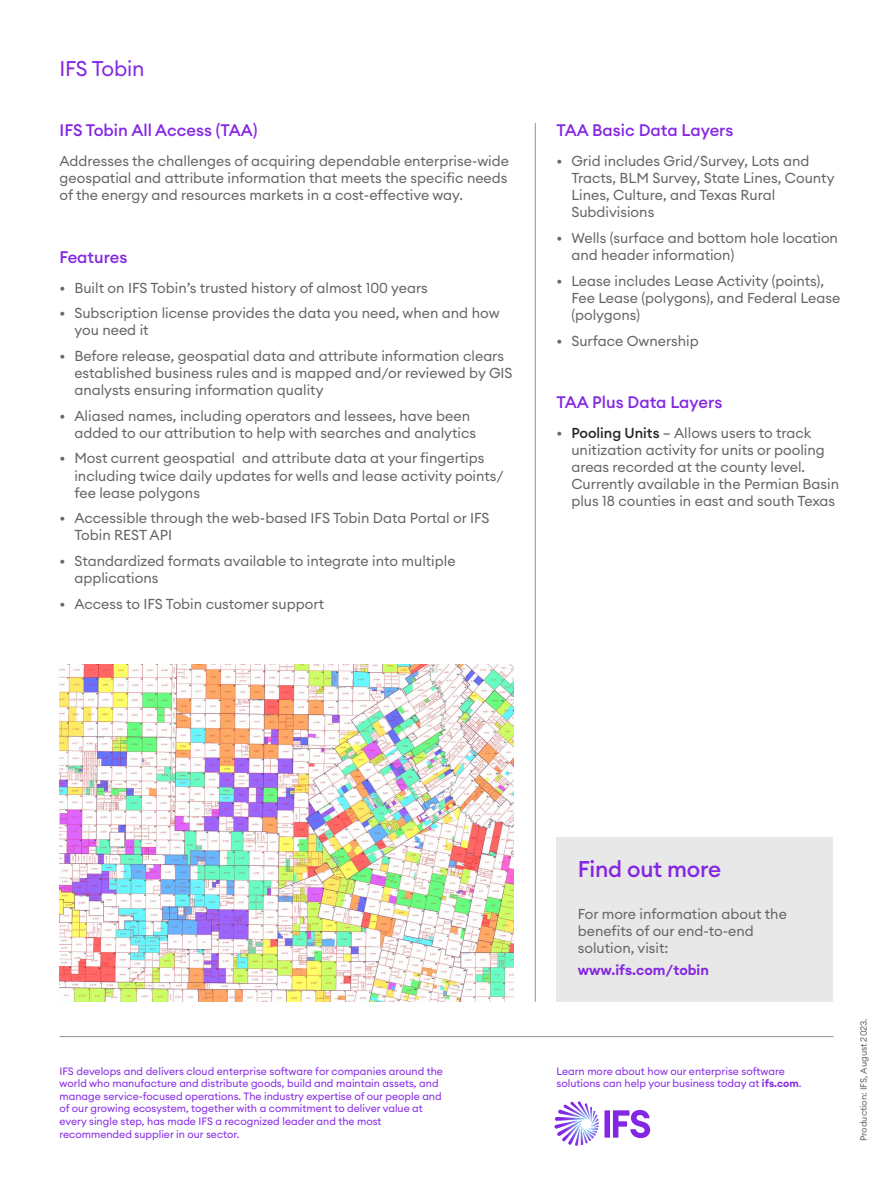
<style>
.page{position:relative;width:893px;height:1191px;background:#fff}
.page>*{position:absolute;margin:0;border:0;box-sizing:border-box;transform-origin:0 0}
.t1{font:500 22.5px "Euclid Circular A";letter-spacing:-.01em;color:#8526e3}
.t2{font:21px "Euclid Circular A";letter-spacing:-.01em;color:#8427e2}
.t3{font:500 16.5px "Euclid Circular A";color:#8427e2}
.t4{font:14.25px/17.1px "Euclid Circular A";color:#656565}
.t5{font:600 14.25px "Euclid Circular A";color:#8427e2}
.t6{font:10.5px/12.6px "Euclid Circular A";color:#8526e3}
.t7{font:9px "Euclid Circular A";color:#656565}
.s1{font-weight:500;color:#242424}
.s2{font-weight:600;color:#8427e2}
</style>
<div class="page">
<hr style="left:535px;top:123px;width:1px;height:878px;background:#919191">
<hr style="left:60px;top:1036px;width:773px;height:1px;background:#919191">
<svg style="left:554px;top:1101px;width:96px;height:44px"></svg>
<div style="left:556px;top:837px;width:277px;height:164px;background:#e8e8e8"></div>
<img style="left:60px;top:664px;width:454px;height:337px">
<h2 class="t2" style="left:60px;top:55px;width:87px">IFS Tobin</h2>
<p class="t3" style="left:60px;top:120px;width:200px">IFS Tobin All Access (TAA)</p>
<p class="t4" style="left:60px;top:152px;width:451px;text-align:justify">Addresses the challenges of acquiring dependable enterprise-wide geospatial and attribute information that meets the specific needs of the energy and resources markets in a cost-effective way.</p>
<p class="t3" style="left:60px;top:246px;width:69px">Features</p>
<p class="t4" style="left:60px;top:279px;width:370px">• Built on IFS Tobin’s trusted history of almost 100 years</p>
<p class="t4" style="left:74px;top:304px;width:427px;text-indent:-15px">• Subscription license provides the data you need, when and how you need it</p>
<p class="t4" style="left:74px;top:347px;width:440px;text-indent:-15px">• Before release, geospatial data and attribute information clears established business rules and is mapped and/or reviewed by GIS analysts ensuring information quality</p>
<p class="t4" style="left:74px;top:407px;width:403px;text-indent:-15px">• Aliased names, including operators and lessees, have been added to our attribution to help with searches and analytics</p>
<p class="t4" style="left:74px;top:450px;width:431px;text-indent:-15px">• Most current geospatial and attribute data at your fingertips including twice daily updates for wells and lease activity points/ fee lease polygons</p>
<p class="t4" style="left:74px;top:509px;width:417px;text-indent:-15px">• Accessible through the web-based IFS Tobin Data Portal or IFS<br>Tobin REST API</p>
<p class="t4" style="left:74px;top:552px;width:383px;text-indent:-15px">• Standardized formats available to integrate into multiple applications</p>
<p class="t4" style="left:60px;top:595px;width:266px">• Access to IFS Tobin customer support</p>
<p class="t3" style="left:556px;top:120px;width:178px">TAA Basic Data Layers</p>
<p class="t4" style="left:571px;top:152px;width:265px;text-indent:-15px">• Grid includes Grid/Survey, Lots and<br>Tracts, BLM Survey, State Lines, County<br>Lines, Culture, and Texas Rural<br>Subdivisions</p>
<p class="t4" style="left:571px;top:229px;width:268px;text-indent:-15px">• Wells (surface and bottom hole location and header information)</p>
<p class="t4" style="left:571px;top:272px;width:270px;text-indent:-15px">• Lease includes Lease Activity (points),<br>Fee Lease (polygons), and Federal Lease (polygons)</p>
<p class="t4" style="left:556px;top:332px;width:144px">• Surface Ownership</p>
<p class="t3" style="left:556px;top:391px;width:167px">TAA Plus Data Layers</p>
<p class="t4" style="left:571px;top:424px;width:269px;text-indent:-15px">• <span class="s1">Pooling Units</span> – Allows users to track unitization activity for units or pooling areas recorded at the county level.<br>Currently available in the Permian Basin plus 18 counties in east and south Texas</p>
<h1 class="t1" style="left:578px;top:854px;width:145px">Find out more</h1>
<p class="t4" style="left:578px;top:905px;width:211px">For more information about the benefits of our end-to-end solution, visit:</p>
<p class="t5" style="left:578px;top:960px;width:133px">www.ifs.com/tobin</p>
<p class="t6" style="left:60px;top:1064px;width:385px">IFS develops and delivers cloud enterprise software for companies around the world who manufacture and distribute goods, build and maintain assets, and manage service-focused operations. The industry expertise of our people and of our growing ecosystem, together with a commitment to deliver value at every single step, has made IFS a recognized leader and the most recommended supplier in our sector.</p>
<p class="t6" style="left:556px;top:1064px;width:246px">Learn more about how our enterprise software solutions can help your business today at <span class="s2">ifs.com</span>.</p>
<p class="t7" style="left:858px;top:1141px;width:124px;rotate:-90deg">Production: IFS, August 2023.</p>
</div>
